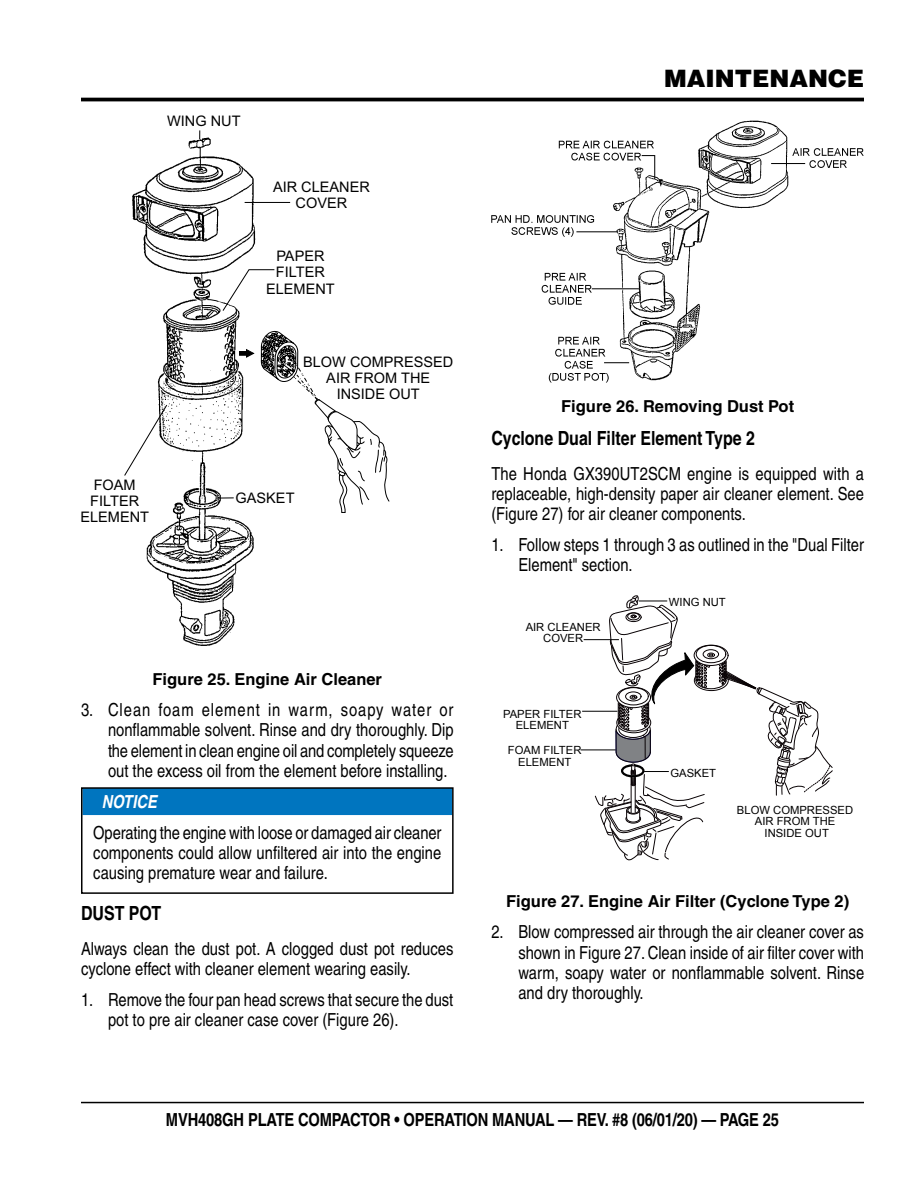
<style>
.page{position:relative;width:918px;height:1188px;background:#fff}
.page>*{position:absolute;margin:0;border:0;box-sizing:border-box;transform-origin:0 0}
.t1{font:900 24px "Helvetica";color:#000}
.t2{font:700 condensed 19.5px "Helvetica";color:#000}
.t3{font:condensed 18px/20.2px "Helvetica";color:#000;text-align:justify}
.t4{font:700 condensed 18px "Helvetica";letter-spacing:-.01em;color:#000}
.t5{font:italic 700 condensed 18px "Helvetica";color:#fff}
.t6{font:700 16.5px "Helvetica";color:#000}
.t7{font:14.55px/16.2px "Arial";color:#000;text-align:center}
.t8{font:11.25px/11.2px "Arial";color:#000;text-align:center}
</style>
<div class="page">
<hr style="left:81px;top:1102px;width:783px;height:1px;background:#000">
<img style="left:189px;top:138px;width:18px;height:10px">
<img style="left:132px;top:152px;width:122px;height:494px">
<svg style="left:124px;top:404px;width:44px;height:73px"></svg>
<svg style="left:207px;top:137px;width:183px;height:376px"></svg>
<div style="left:82px;top:788px;width:370px;height:27px;background:#0075bf"></div>
<div style="left:81px;top:787px;width:373px;height:107px;border:2px solid #000"></div>
<hr style="left:81px;top:98px;width:783px;height:3px;background:#000">
<img style="left:491px;top:120px;width:373px;height:262px">
<hr style="left:584px;top:639px;width:35px;height:1px;background:#000">
<hr style="left:582px;top:711px;width:35px;height:1px;background:#000">
<hr style="left:581px;top:750px;width:35px;height:1px;background:#000">
<svg style="left:595px;top:595px;width:238px;height:266px"></svg>
<p class="t7" style="left:167px;top:113px;width:75px">WING NUT</p>
<p class="t7" style="left:273px;top:179px;width:98px">AIR CLEANER<br>COVER</p>
<p class="t7" style="left:266px;top:248px;width:70px">PAPER<br>FILTER<br>ELEMENT</p>
<p class="t7" style="left:303px;top:354px;width:152px">BLOW COMPRESSED<br>AIR FROM THE<br>INSIDE OUT</p>
<p class="t7" style="left:80px;top:477px;width:70px">FOAM<br>FILTER<br>ELEMENT</p>
<p class="t7" style="left:236px;top:490px;width:60px">GASKET</p>
<p class="t6" style="left:153px;top:669px;width:231px">Figure 25. Engine Air Cleaner</p>
<p class="t3" style="left:108px;top:700px;width:347px;text-indent:-27px">3. Clean foam element in warm, soapy water or nonflammable solvent. Rinse and dry thoroughly. Dip the element in clean engine oil and completely squeeze out the excess oil from the element before installing.</p>
<p class="t5" style="left:102px;top:791px;width:57px">NOTICE</p>
<p class="t3" style="left:93px;top:822px;width:350px">Operating the engine with loose or damaged air cleaner components could allow unfiltered air into the engine causing premature wear and failure.</p>
<p class="t2" style="left:81px;top:902px;width:82px">DUST POT</p>
<p class="t3" style="left:81px;top:938px;width:374px">Always clean the dust pot. A clogged dust pot reduces cyclone effect with cleaner element wearing easily.</p>
<p class="t3" style="left:108px;top:990px;width:347px;text-indent:-27px">1. Remove the four pan head screws that secure the dust pot to pre air cleaner case cover (Figure 26).</p>
<h1 class="t1" style="left:664px;top:63px;width:201px">MAINTENANCE</h1>
<p class="t6" style="left:561px;top:396px;width:235px">Figure 26. Removing Dust Pot</p>
<p class="t2" style="left:491px;top:427px;width:265px">Cyclone Dual Filter Element Type 2</p>
<p class="t3" style="left:491px;top:463px;width:374px">The Honda GX390UT2SCM engine is equipped with a replaceable, high-density paper air cleaner element. See (Figure 27) for air cleaner components.</p>
<p class="t3" style="left:518px;top:535px;width:347px;text-indent:-27px">1. Follow steps 1 through 3 as outlined in the "Dual Filter<br>Element" section.</p>
<p class="t8" style="left:526px;top:621px;width:77px">AIR CLEANER<br>COVER</p>
<p class="t8" style="left:503px;top:708px;width:80px">PAPER FILTER<br>ELEMENT</p>
<p class="t8" style="left:508px;top:745px;width:75px">FOAM FILTER<br>ELEMENT</p>
<p class="t8" style="left:669px;top:596px;width:58px">WING NUT</p>
<p class="t8" style="left:671px;top:767px;width:47px">GASKET</p>
<p class="t8" style="left:737px;top:805px;width:118px">BLOW COMPRESSED<br>AIR FROM THE<br>INSIDE OUT</p>
<p class="t6" style="left:506px;top:891px;width:344px">Figure 27. Engine Air Filter (Cyclone Type 2)</p>
<p class="t3" style="left:518px;top:922px;width:347px;text-indent:-27px">2. Blow compressed air through the air cleaner cover as shown in Figure 27. Clean inside of air filter cover with warm, soapy water or nonflammable solvent. Rinse and dry thoroughly.</p>
<p class="t4" style="left:166px;top:1108px;width:615px">MVH408GH PLATE COMPACTOR • OPERATION MANUAL — REV. #8 (06/01/20) — PAGE 25</p>
</div>
